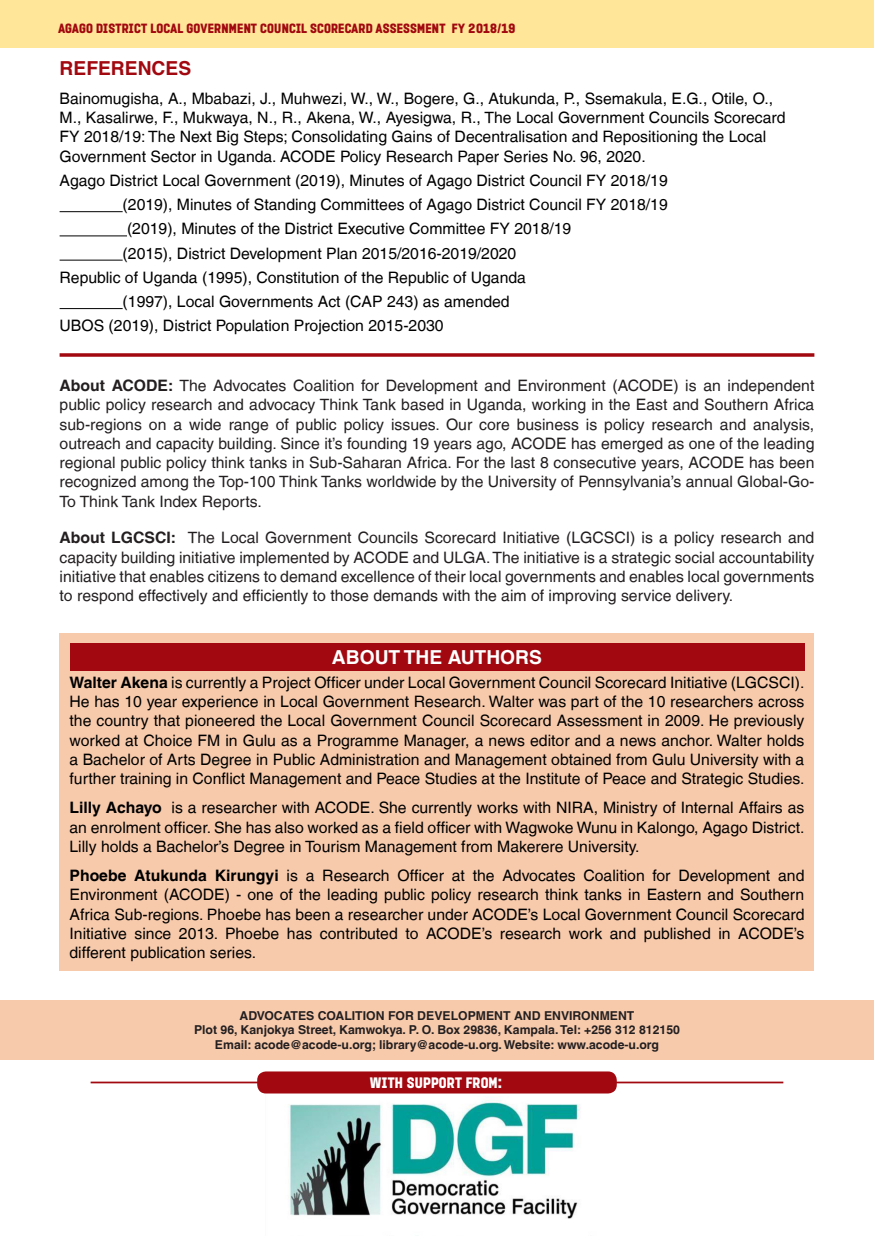
<style>
.page{position:relative;width:874px;height:1241px;background:#fff}
.page>*{position:absolute;margin:0;border:0;box-sizing:border-box;transform-origin:0 0}
.t1{font:700 19.25px "Helvetica LT";color:#fff}
.Heading_2{font:700 19.25px "Helvetica LT";color:#a1080f}
.t2{font:15.75px/19.2px "Helvetica LT";color:#000;text-align:justify}
.t3{font:15.75px/19.2px "Helvetica LT";color:#231f20;text-align:justify}
.t4{font:13.83px "PROMINDER";color:#fff}
.t5{font:700 12.25px "Helvetica LT";color:#231f20}
.t6{font:12.25px "PROMINDER";color:#a1080f}
.s1{font-weight:700}
</style>
<div class="page">
<div style="left:0;top:0;width:873px;height:48px;background:#ffe699"></div>
<img style="left:265px;top:1080px;width:378px;height:139px">
<div style="left:0;top:999px;width:873px;height:60px;background:#f7caac"></div>
<hr style="left:91px;top:1081px;width:692px;height:2px;background:#a1080f">
<div style="left:257px;top:1071px;width:359px;height:22px;background:#a1080f;border-radius:9px"></div>
<div style="left:60px;top:632px;width:754px;height:338px;background:#f7caac"></div>
<div style="left:69px;top:642px;width:735px;height:28px;background:#a1080f"></div>
<svg style="left:60px;top:353px;width:754px;height:4px;background:#ac262c"></svg>
<hr style="left:60px;top:211px;width:63px;height:1px;background:#000">
<hr style="left:60px;top:235px;width:67px;height:1px;background:#000">
<hr style="left:60px;top:260px;width:63px;height:1px;background:#000">
<hr style="left:60px;top:308px;width:63px;height:1px;background:#000">
<p class="t6" style="left:58px;top:22px;width:458px">AGAGO DISTRICT LOCAL GOVERNMENT COUNCIL SCORECARD ASSESSMENT FY 2018/19</p>
<p class="Heading_2" style="left:60px;top:56px;width:133px">REFERENCES</p>
<p class="t2" style="left:60px;top:89px;width:727px;text-align:left">Bainomugisha, A., Mbabazi, J., Muhwezi, W., W., Bogere, G., Atukunda, P., Ssemakula, E.G., Otile, O., M., Kasalirwe, F., Mukwaya, N., R., Akena, W., Ayesigwa, R., The Local Government Councils Scorecard FY 2018/19: The Next Big Steps; Consolidating Gains of Decentralisation and Repositioning the Local Government Sector in Uganda. ACODE Policy Research Paper Series No. 96, 2020.</p>
<p class="t2" style="left:60px;top:171px;width:609px">Agago District Local Government (2019), Minutes of Agago District Council FY 2018/19</p>
<p class="t2" style="left:123px;top:195px;width:546px">(2019), Minutes of Standing Committees of Agago District Council FY 2018/19</p>
<p class="t2" style="left:127px;top:219px;width:445px">(2019), Minutes of the District Executive Committee FY 2018/19</p>
<p class="t2" style="left:123px;top:243px;width:395px">(2015), District Development Plan 2015/2016-2019/2020</p>
<p class="t2" style="left:60px;top:267px;width:467px">Republic of Uganda (1995), Constitution of the Republic of Uganda</p>
<p class="t2" style="left:123px;top:292px;width:388px">(1997), Local Governments Act (CAP 243) as amended</p>
<p class="t2" style="left:60px;top:316px;width:385px">UBOS (2019), District Population Projection 2015-2030</p>
<p class="t3" style="left:60px;top:376px;width:756px"><span class="s1">About ACODE:</span> The Advocates Coalition for Development and Environment (ACODE) is an independent public policy research and advocacy Think Tank based in Uganda, working in the East and Southern Africa sub-regions on a wide range of public policy issues. Our core business is policy research and analysis, outreach and capacity building. Since it’s founding 19 years ago, ACODE has emerged as one of the leading regional public policy think tanks in Sub-Saharan Africa. For the last 8 consecutive years, ACODE has been recognized among the Top-100 Think Tanks worldwide by the University of Pennsylvania’s annual Global-Go-To Think Tank Index Reports.</p>
<p class="t3" style="left:60px;top:528px;width:756px"><span class="s1">About LGCSCI:</span> The Local Government Councils Scorecard Initiative (LGCSCI) is a policy research and capacity building initiative implemented by ACODE and ULGA. The initiative is a strategic social accountability initiative that enables citizens to demand excellence of their local governments and enables local governments to respond effectively and efficiently to those demands with the aim of improving service delivery.</p>
<p class="t1" style="left:332px;top:645px;width:211px">ABOUT THE AUTHORS</p>
<p class="t2" style="left:69px;top:672px;width:736px"><span class="s1">Walter Akena</span> is currently a Project Officer under Local Government Council Scorecard Initiative (LGCSCI).<br>He has 10 year experience in Local Government Research. Walter was part of the 10 researchers across the country that pioneered the Local Government Council Scorecard Assessment in 2009. He previously worked at Choice FM in Gulu as a Programme Manager, a news editor and a news anchor. Walter holds a Bachelor of Arts Degree in Public Administration and Management obtained from Gulu University with a further training in Conflict Management and Peace Studies at the Institute of Peace and Strategic Studies.</p>
<p class="t2" style="left:69px;top:798px;width:736px"><span class="s1">Lilly Achayo</span> is a researcher with ACODE. She currently works with NIRA, Ministry of Internal Affairs as an enrolment officer. She has also worked as a field officer with Wagwoke Wunu in Kalongo, Agago District.<br>Lilly holds a Bachelor’s Degree in Tourism Management from Makerere University.</p>
<p class="t2" style="left:69px;top:865px;width:736px"><span class="s1">Phoebe Atukunda Kirungyi</span> is a Research Officer at the Advocates Coalition for Development and Environment (ACODE) - one of the leading public policy research think tanks in Eastern and Southern Africa Sub-regions. Phoebe has been a researcher under ACODE’s Local Government Council Scorecard Initiative since 2013. Phoebe has contributed to ACODE’s research work and published in ACODE’s different publication series.</p>
<p class="t5" style="left:239px;top:1007px;width:396px">ADVOCATES COALITION FOR DEVELOPMENT AND ENVIRONMENT</p>
<p class="t5" style="left:194px;top:1022px;width:487px">Plot 96, Kanjokya Street, Kamwokya. P. O. Box 29836, Kampala. Tel: +256 312 812150</p>
<p class="t5" style="left:215px;top:1036px;width:445px">Email: acode@acode-u.org; library@acode-u.org. Website: www.acode-u.org</p>
<p class="t4" style="left:369px;top:1074px;width:133px">WITH SUPPORT FROM:</p>
</div>
